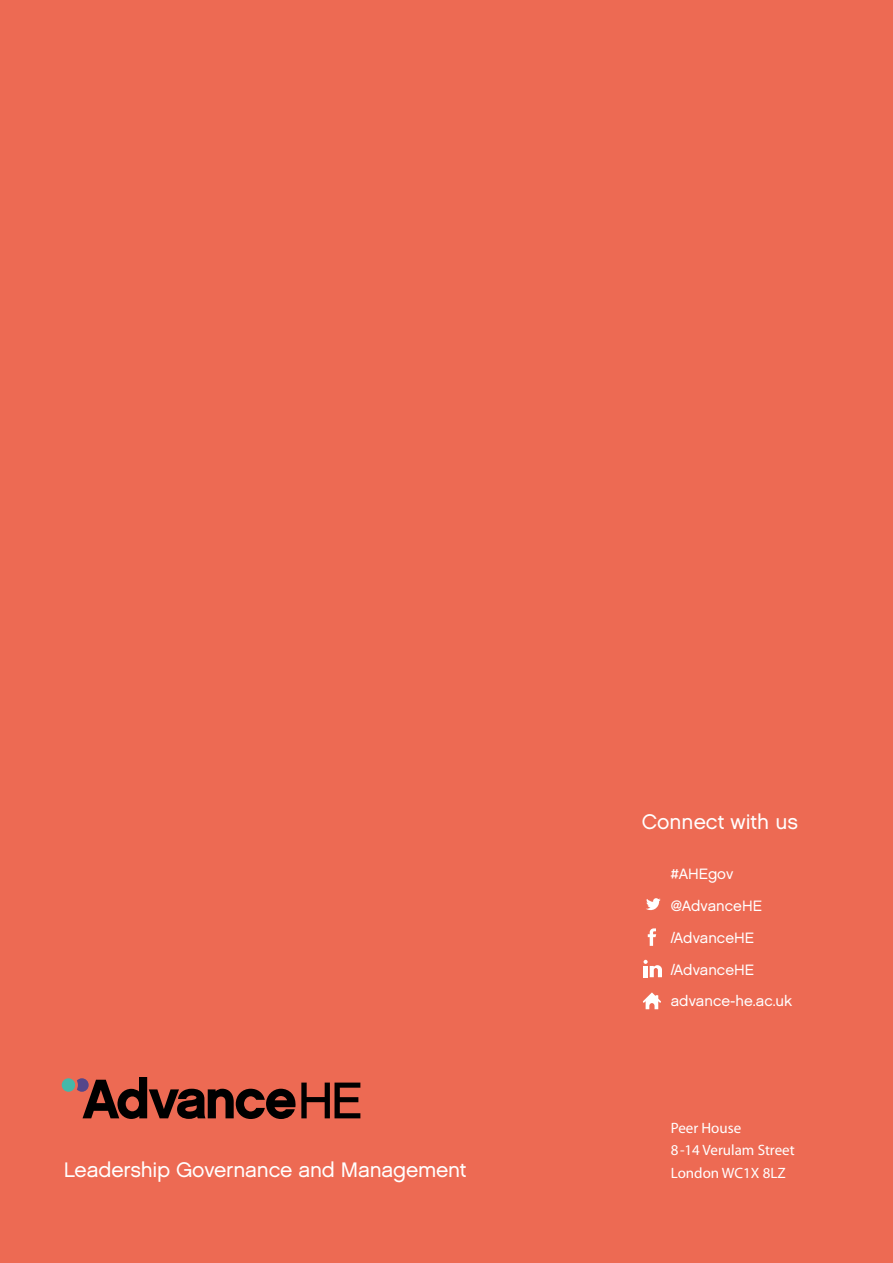
<style>
.page{position:relative;width:893px;height:1263px;background:#ed6a53}
.page>*{position:absolute;margin:0;border:0;box-sizing:border-box;transform-origin:0 0}
.Body{font:21px "Chalet London Nineteen Sixty";letter-spacing:-.01em;color:#fff}
.t1{font:15px "Chalet London Nineteen Sixty";color:#fff}
.t2{font:15px "Myriad Pro";color:#fff}
</style>
<div class="page">
<svg style="left:77px;top:1077px;width:283px;height:42px"></svg>
<div style="left:62px;top:1078px;width:13px;height:14px;background:#45b8a9;border-radius:50%"></div>
<svg style="left:646px;top:898px;width:15px;height:12px"></svg>
<svg style="left:648px;top:928px;width:8px;height:18px"></svg>
<svg style="left:643px;top:960px;width:19px;height:17px"></svg>
<svg style="left:643px;top:992px;width:18px;height:17px"></svg>
<p class="Body" style="left:64px;top:1157px;width:404px">Leadership Governance and Management</p>
<p class="Body" style="left:642px;top:808px;width:158px">Connect with us</p>
<p class="t1" style="left:671px;top:864px;width:64px">#AHEgov</p>
<p class="t1" style="left:671px;top:896px;width:93px">@AdvanceHE</p>
<p class="t1" style="left:671px;top:928px;width:85px">/AdvanceHE</p>
<p class="t1" style="left:671px;top:960px;width:85px">/AdvanceHE</p>
<p class="t1" style="left:671px;top:992px;width:123px">advance-he.ac.uk</p>
<p class="t2" style="left:671px;top:1119px;width:72px">Peer House</p>
<p class="t2" style="left:671px;top:1141px;width:125px">8-14 Verulam Street</p>
<p class="t2" style="left:671px;top:1164px;width:116px">London WC1X 8LZ</p>
</div>
